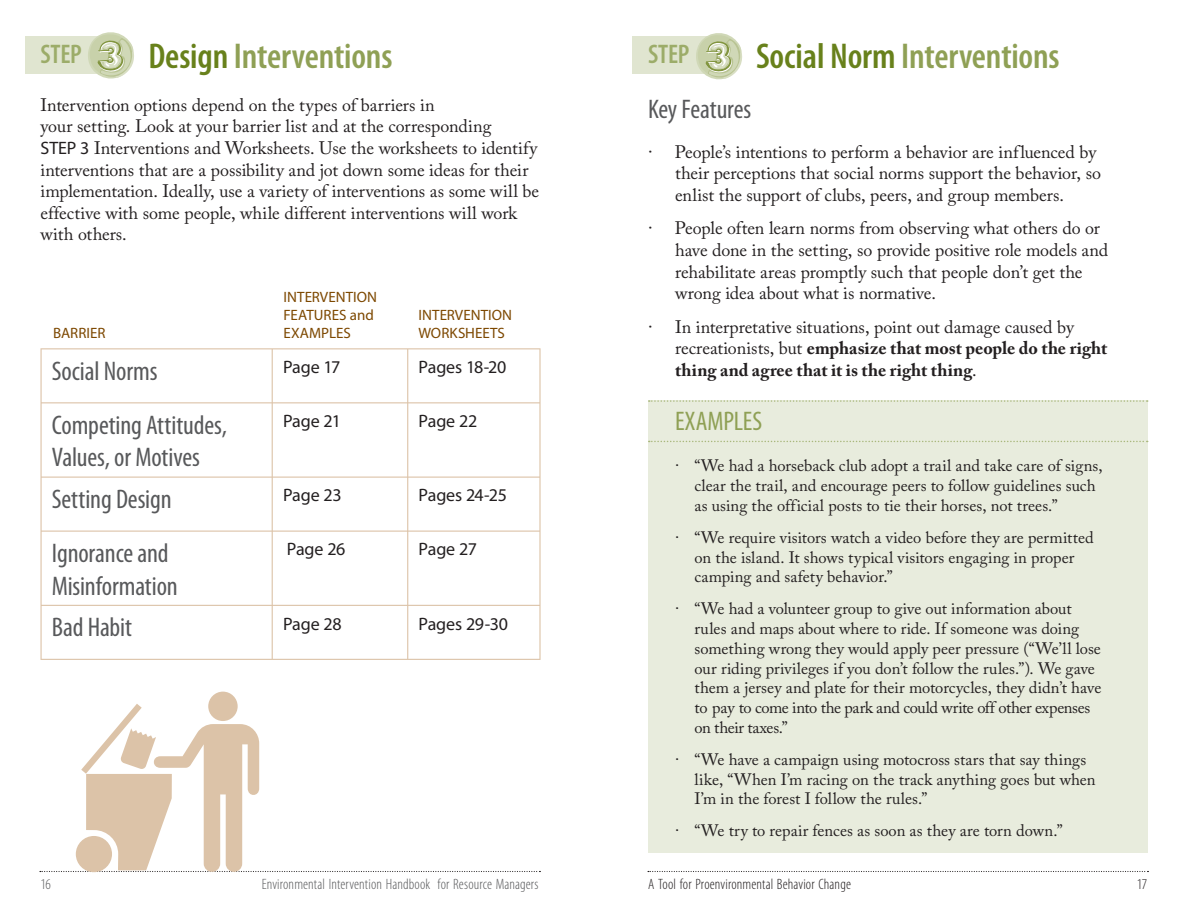
<style>
.page{position:relative;width:1188px;height:918px;background:#fff}
.page>*{position:absolute;margin:0;border:0;box-sizing:border-box;transform-origin:0 0}
.t1{font:600 condensed 36px "Myriad Pro";letter-spacing:-.005em;color:#8fa055}
.t2{font:condensed 27px/32.4px "Myriad Pro";letter-spacing:-.005em;color:#58595b}
.t3{font:600 condensed 27px "Myriad Pro";letter-spacing:-.01em;color:#9cac69}
.t4{font:condensed 27px "Myriad Pro";letter-spacing:-.005em;color:#8fa055}
.t5{font:18px/21.6px "Adobe Caslon Pro";letter-spacing:-.005em;color:#231f20}
.t6{font:18px "Myriad Pro";letter-spacing:-.01em;color:#231f20}
.t7{font:16.5px/19.8px "Adobe Caslon Pro";color:#231f20}
.t8{font:15px/18px "Myriad Pro";letter-spacing:.005em;color:#7d4800}
.t9{font:300 condensed 15px "Myriad Pro";letter-spacing:.01em;color:#58595b}
.t10{font:300 condensed 15px "Myriad Pro";letter-spacing:.01em;color:#231f20}
.s1{color:#68811b}
.s2{font-family:"Myriad Pro"}
.s3{font-weight:700}
</style>
<div class="page">
<svg style="left:648px;top:871px;width:501px;height:1px"></svg>
<div style="left:632px;top:36px;width:87px;height:38px;background:#e0e5d0"></div>
<div style="left:648px;top:400px;width:500px;height:454px;background:#e8ecdd"></div>
<svg style="left:649px;top:400px;width:499px;height:2px"></svg>
<svg style="left:649px;top:441px;width:499px;height:1px"></svg>
<svg style="left:696px;top:33px;width:46px;height:47px"></svg>
<div style="left:25px;top:36px;width:86px;height:37px;background:#e0e5d0"></div>
<svg style="left:86px;top:32px;width:48px;height:47px"></svg>
<hr style="left:40px;top:348px;width:232px;height:1px;background:#dcc3a8">
<hr style="left:40px;top:349px;width:2px;height:53px;background:#dcc3a8">
<hr style="left:272px;top:348px;width:136px;height:1px;background:#dcc3a8">
<hr style="left:272px;top:349px;width:1px;height:53px;background:#dcc3a8">
<hr style="left:408px;top:348px;width:133px;height:1px;background:#dcc3a8">
<hr style="left:407px;top:349px;width:1px;height:53px;background:#dcc3a8">
<hr style="left:539px;top:349px;width:2px;height:53px;background:#dcc3a8">
<hr style="left:40px;top:402px;width:232px;height:1px;background:#dcc3a8">
<hr style="left:40px;top:403px;width:2px;height:74px;background:#dcc3a8">
<hr style="left:272px;top:402px;width:136px;height:1px;background:#dcc3a8">
<hr style="left:272px;top:403px;width:1px;height:74px;background:#dcc3a8">
<hr style="left:408px;top:402px;width:133px;height:1px;background:#dcc3a8">
<hr style="left:407px;top:403px;width:1px;height:74px;background:#dcc3a8">
<hr style="left:539px;top:403px;width:2px;height:74px;background:#dcc3a8">
<hr style="left:40px;top:477px;width:232px;height:1px;background:#dcc3a8">
<hr style="left:40px;top:478px;width:2px;height:53px;background:#dcc3a8">
<hr style="left:272px;top:477px;width:136px;height:1px;background:#dcc3a8">
<hr style="left:272px;top:478px;width:1px;height:53px;background:#dcc3a8">
<hr style="left:408px;top:477px;width:133px;height:1px;background:#dcc3a8">
<hr style="left:407px;top:478px;width:1px;height:53px;background:#dcc3a8">
<hr style="left:539px;top:478px;width:2px;height:53px;background:#dcc3a8">
<hr style="left:40px;top:531px;width:232px;height:1px;background:#dcc3a8">
<hr style="left:40px;top:532px;width:2px;height:73px;background:#dcc3a8">
<hr style="left:272px;top:531px;width:136px;height:1px;background:#dcc3a8">
<hr style="left:272px;top:532px;width:1px;height:73px;background:#dcc3a8">
<hr style="left:408px;top:531px;width:133px;height:1px;background:#dcc3a8">
<hr style="left:407px;top:532px;width:1px;height:73px;background:#dcc3a8">
<hr style="left:539px;top:532px;width:2px;height:73px;background:#dcc3a8">
<hr style="left:40px;top:605px;width:232px;height:1px;background:#dcc3a8">
<hr style="left:40px;top:606px;width:2px;height:53px;background:#dcc3a8">
<hr style="left:272px;top:605px;width:136px;height:1px;background:#dcc3a8">
<hr style="left:272px;top:606px;width:1px;height:53px;background:#dcc3a8">
<hr style="left:408px;top:605px;width:133px;height:1px;background:#dcc3a8">
<hr style="left:407px;top:606px;width:1px;height:53px;background:#dcc3a8">
<hr style="left:539px;top:606px;width:2px;height:53px;background:#dcc3a8">
<hr style="left:40px;top:659px;width:368px;height:1px;background:#dcc3a8">
<hr style="left:408px;top:659px;width:133px;height:1px;background:#dcc3a8">
<div style="left:208px;top:692px;width:30px;height:29px;background:#dcc3a8;border-radius:50%"></div>
<svg style="left:40px;top:704px;width:500px;height:168px"></svg>
<p class="t3" style="left:40px;top:44px;width:43px">STEP</p>
<p class="t1" style="left:148px;top:42px;width:245px"><span class="s1">Design</span> Interventions</p>
<p class="t5" style="left:40px;top:96px;width:500px">Intervention options depend on the types of barriers in<br>your setting. Look at your barrier list and at the corresponding<br><span class="s2">STEP 3</span> Interventions and Worksheets. Use the worksheets to identify interventions that are a possibility and jot down some ideas for their implementation. Ideally, use a variety of interventions as some will be effective with some people, while different interventions will work with others.</p>
<p class="t8" style="left:284px;top:289px;width:95px">INTERVENTION<br>FEATURES and</p>
<p class="t8" style="left:419px;top:307px;width:95px">INTERVENTION</p>
<p class="t8" style="left:53px;top:325px;width:54px">BARRIER</p>
<p class="t8" style="left:284px;top:325px;width:69px">EXAMPLES</p>
<p class="t8" style="left:418px;top:325px;width:88px">WORKSHEETS</p>
<p class="t2" style="left:52px;top:357px;width:107px">Social Norms</p>
<p class="t6" style="left:283px;top:361px;width:59px">Page 17</p>
<p class="t6" style="left:419px;top:361px;width:89px">Pages 18-20</p>
<p class="t2" style="left:52px;top:411px;width:177px">Competing Attitudes,<br>Values, or Motives</p>
<p class="t6" style="left:283px;top:415px;width:60px">Page 21</p>
<p class="t6" style="left:419px;top:415px;width:60px">Page 22</p>
<p class="t2" style="left:52px;top:486px;width:121px">Setting Design</p>
<p class="t6" style="left:283px;top:489px;width:60px">Page 23</p>
<p class="t6" style="left:419px;top:489px;width:90px">Pages 24-25</p>
<p class="t2" style="left:52px;top:540px;width:127px">Ignorance and<br>Misinformation</p>
<p class="t6" style="left:287px;top:543px;width:60px">Page 26</p>
<p class="t6" style="left:419px;top:543px;width:60px">Page 27</p>
<p class="t2" style="left:52px;top:614px;width:82px">Bad Habit</p>
<p class="t6" style="left:283px;top:618px;width:60px">Page 28</p>
<p class="t6" style="left:419px;top:618px;width:91px">Pages 29-30</p>
<p class="t3" style="left:648px;top:44px;width:43px">STEP</p>
<p class="t1" style="left:756px;top:42px;width:305px"><span class="s1">Social Norm</span> Interventions</p>
<p class="t2" style="left:648px;top:95px;width:105px">Key Features</p>
<p class="t5" style="left:675px;top:143px;width:428px;text-indent:-27px">· People’s intentions to perform a behavior are influenced by their perceptions that social norms support the behavior, so enlist the support of clubs, peers, and group members.</p>
<p class="t5" style="left:675px;top:219px;width:435px;text-indent:-27px">· People often learn norms from observing what others do or have done in the setting, so provide positive role models and rehabilitate areas promptly such that people don’t get the wrong idea about what is normative.</p>
<p class="t5" style="left:675px;top:318px;width:434px;text-indent:-27px">· In interpretative situations, point out damage caused by recreationists, but <span class="s3">emphasize that most people do the right thing and agree that it is the right thing</span>.</p>
<p class="t4" style="left:675px;top:411px;width:89px">EXAMPLES</p>
<p class="t7" style="left:694px;top:458px;width:410px;text-indent:-19px">· “We had a horseback club adopt a trail and take care of signs, clear the trail, and encourage peers to follow guidelines such as using the official posts to tie their horses, not trees.”</p>
<p class="t7" style="left:694px;top:529px;width:401px;text-indent:-19px">· “We require visitors watch a video before they are permitted on the island. It shows typical visitors engaging in proper camping and safety behavior.”</p>
<p class="t7" style="left:694px;top:600px;width:408px;text-indent:-19px">· “We had a volunteer group to give out information about rules and maps about where to ride. If someone was doing something wrong they would apply peer pressure (“We’ll lose our riding privileges if you don’t follow the rules.”). We gave them a jersey and plate for their motorcycles, they didn’t have to pay to come into the park and could write off other expenses on their taxes.”</p>
<p class="t7" style="left:694px;top:751px;width:403px;text-indent:-19px">· “We have a campaign using motocross stars that say things like, “When I’m racing on the track anything goes but when<br>I’m in the forest I follow the rules.”</p>
<p class="t7" style="left:675px;top:822px;width:389px">· “We try to repair fences as soon as they are torn down.”</p>
<p class="t9" style="left:40px;top:878px;width:12px">16</p>
<p class="t9" style="left:262px;top:878px;width:278px">Environmental Intervention Handbook for Resource Managers</p>
<p class="t10" style="left:648px;top:878px;width:204px">A Tool for Proenvironmental Behavior Change</p>
<p class="t10" style="left:1137px;top:878px;width:12px">17</p>
</div>
